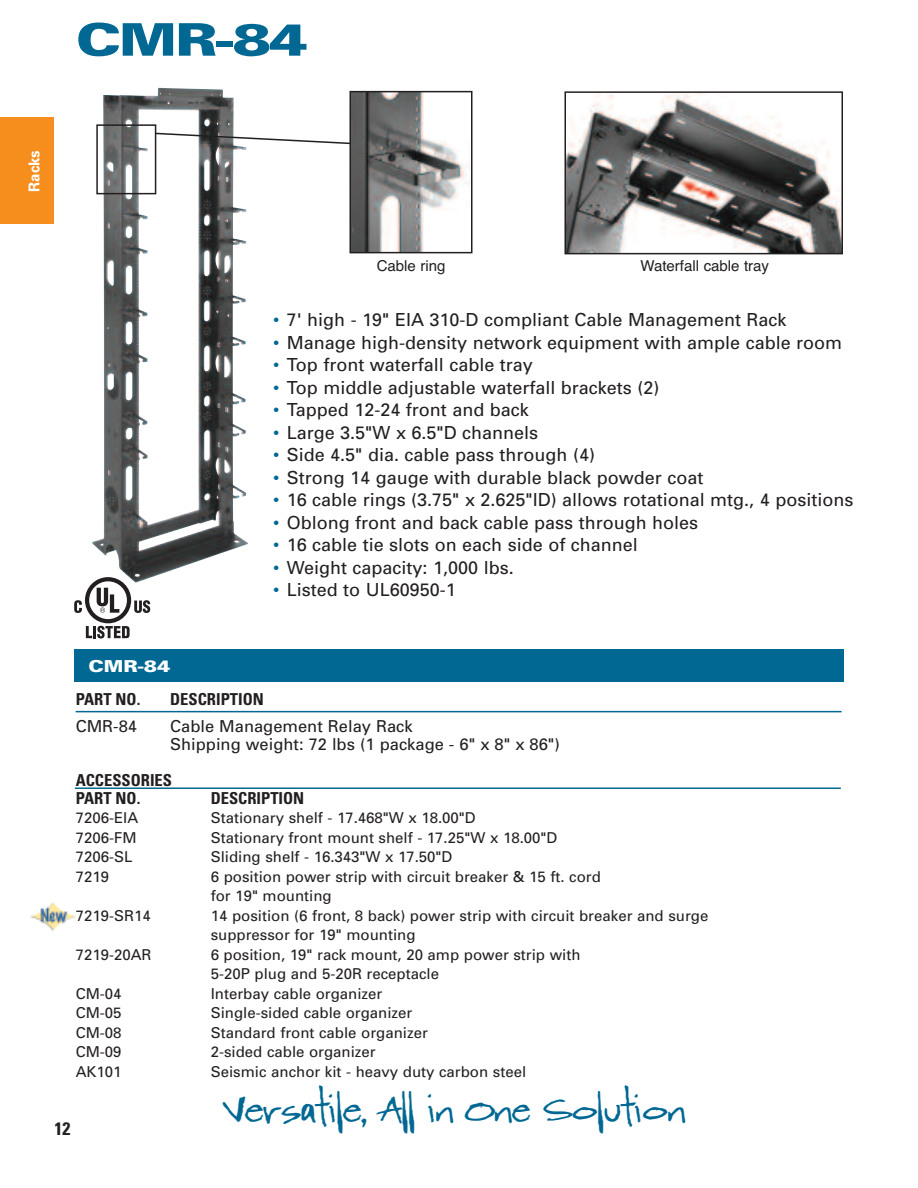
<style>
.page{position:relative;width:918px;height:1188px;background:#fff}
.page>*{position:absolute;margin:0;border:0;box-sizing:border-box;transform-origin:0 0}
.t1{font:900 45px "Univers";color:#006893;scale:1.3 1}
.t2{font:36px "Wordy Diva Beta";color:#006893}
.t3{font:18px "Univers";color:#231f20}
.t4{font:700 condensed 18px "Univers";color:#231f20}
.t5{font:16.5px/18px "Univers";color:#231f20}
.t6{font:700 condensed 16.5px/18px "Univers";color:#231f20}
.t7{font:900 16.5px "Univers";color:#fff;scale:1.2 1}
.t8{font:15px/19.5px "Univers";color:#231f20}
.t9{font:15px "Helvetica";color:#231f20}
.t10{font:700 15px "Univers";color:#fff}
.s1{color:#006893}
</style>
<div class="page">
<hr style="left:76px;top:711px;width:766px;height:1px;background:#006893">
<img style="left:103px;top:88px;width:145px;height:490px">
<div style="left:75px;top:649px;width:769px;height:33px;background:#006893"></div>
<img style="left:353px;top:94px;width:116px;height:156px">
<div style="left:350px;top:91px;width:122px;height:162px;border:2px solid #231f20"></div>
<img style="left:567px;top:94px;width:273px;height:157px">
<div style="left:564px;top:91px;width:279px;height:163px;border:2px solid #231f20"></div>
<div style="left:96px;top:124px;width:60px;height:70px;border:2px solid #231f20"></div>
<svg style="left:153px;top:132px;width:199px;height:13px"></svg>
<svg style="left:74px;top:577px;width:76px;height:61px"></svg>
<hr style="left:75px;top:787px;width:766px;height:2px;background:#006893">
<div style="left:0;top:118px;width:54px;height:106px;background:#f68e1e"></div>
<img style="left:30px;top:903px;width:46px;height:27px">
<h1 class="t1" style="left:76px;top:23px;width:180px">CMR-84</h1>
<p class="t10" style="left:29px;top:192px;width:43px;rotate:-90deg">Racks</p>
<p class="t9" style="left:377px;top:257px;width:70px">Cable ring</p>
<p class="t9" style="left:640px;top:257px;width:130px">Waterfall cable tray</p>
<p class="t7" style="left:89px;top:660px;width:70px">CMR-84</p>
<p class="t3" style="left:273px;top:313px;width:515px"><span class="s1">•</span> 7' high - 19" EIA 310-D compliant Cable Management Rack</p>
<p class="t3" style="left:273px;top:336px;width:571px"><span class="s1">•</span> Manage high-density network equipment with ample cable room</p>
<p class="t3" style="left:273px;top:358px;width:261px"><span class="s1">•</span> Top front waterfall cable tray</p>
<p class="t3" style="left:273px;top:381px;width:388px"><span class="s1">•</span> Top middle adjustable waterfall brackets (2)</p>
<p class="t3" style="left:273px;top:403px;width:257px"><span class="s1">•</span> Tapped 12-24 front and back</p>
<p class="t3" style="left:273px;top:426px;width:267px"><span class="s1">•</span> Large 3.5"W x 6.5"D channels</p>
<p class="t3" style="left:273px;top:448px;width:323px"><span class="s1">•</span> Side 4.5" dia. cable pass through (4)</p>
<p class="t3" style="left:273px;top:471px;width:432px"><span class="s1">•</span> Strong 14 gauge with durable black powder coat</p>
<p class="t3" style="left:273px;top:493px;width:582px"><span class="s1">•</span> 16 cable rings (3.75" x 2.625"ID) allows rotational mtg., 4 positions</p>
<p class="t3" style="left:273px;top:516px;width:427px"><span class="s1">•</span> Oblong front and back cable pass through holes</p>
<p class="t3" style="left:273px;top:538px;width:366px"><span class="s1">•</span> 16 cable tie slots on each side of channel</p>
<p class="t3" style="left:273px;top:561px;width:242px"><span class="s1">•</span> Weight capacity: 1,000 lbs.</p>
<p class="t3" style="left:273px;top:583px;width:184px"><span class="s1">•</span> Listed to UL60950-1</p>
<p class="t6" style="left:76px;top:691px;width:66px">PART NO.</p>
<p class="t6" style="left:170px;top:691px;width:95px">DESCRIPTION</p>
<p class="t5" style="left:76px;top:718px;width:63px">CMR-84</p>
<p class="t5" style="left:170px;top:718px;width:391px">Cable Management Relay Rack<br>Shipping weight: 72 lbs (1 package - 6" x 8" x 86")</p>
<p class="t6" style="left:76px;top:772px;width:98px">ACCESSORIES<br>PART NO.</p>
<p class="t6" style="left:211px;top:790px;width:95px">DESCRIPTION</p>
<p class="t8" style="left:76px;top:810px;width:64px">7206-EIA</p>
<p class="t8" style="left:211px;top:810px;width:267px">Stationary shelf - 17.468"W x 18.00"D</p>
<p class="t8" style="left:76px;top:829px;width:62px">7206-FM</p>
<p class="t8" style="left:211px;top:829px;width:348px">Stationary front mount shelf - 17.25"W x 18.00"D</p>
<p class="t8" style="left:76px;top:849px;width:58px">7206-SL</p>
<p class="t8" style="left:211px;top:849px;width:243px">Sliding shelf - 16.343"W x 17.50"D</p>
<p class="t8" style="left:76px;top:868px;width:35px">7219</p>
<p class="t8" style="left:211px;top:868px;width:392px">6 position power strip with circuit breaker &amp; 15 ft. cord for 19" mounting</p>
<p class="t8" style="left:76px;top:907px;width:77px">7219-SR14</p>
<p class="t8" style="left:211px;top:907px;width:499px">14 position (6 front, 8 back) power strip with circuit breaker and surge suppressor for 19" mounting</p>
<p class="t8" style="left:76px;top:946px;width:77px">7219-20AR</p>
<p class="t8" style="left:211px;top:946px;width:371px">6 position, 19" rack mount, 20 amp power strip with<br>5-20P plug and 5-20R receptacle</p>
<p class="t8" style="left:76px;top:985px;width:47px">CM-04</p>
<p class="t8" style="left:211px;top:985px;width:173px">Interbay cable organizer</p>
<p class="t8" style="left:76px;top:1005px;width:47px">CM-05</p>
<p class="t8" style="left:211px;top:1005px;width:203px">Single-sided cable organizer</p>
<p class="t8" style="left:76px;top:1024px;width:47px">CM-08</p>
<p class="t8" style="left:211px;top:1024px;width:219px">Standard front cable organizer</p>
<p class="t8" style="left:76px;top:1044px;width:47px">CM-09</p>
<p class="t8" style="left:211px;top:1044px;width:167px">2-sided cable organizer</p>
<p class="t8" style="left:76px;top:1063px;width:47px">AK101</p>
<p class="t8" style="left:211px;top:1063px;width:317px">Seismic anchor kit - heavy duty carbon steel</p>
<p class="t4" style="left:54px;top:1122px;width:17px">12</p>
<h2 class="t2" style="left:225px;top:1094px;width:462px">Versatile, All in One Solution</h2>
</div>
